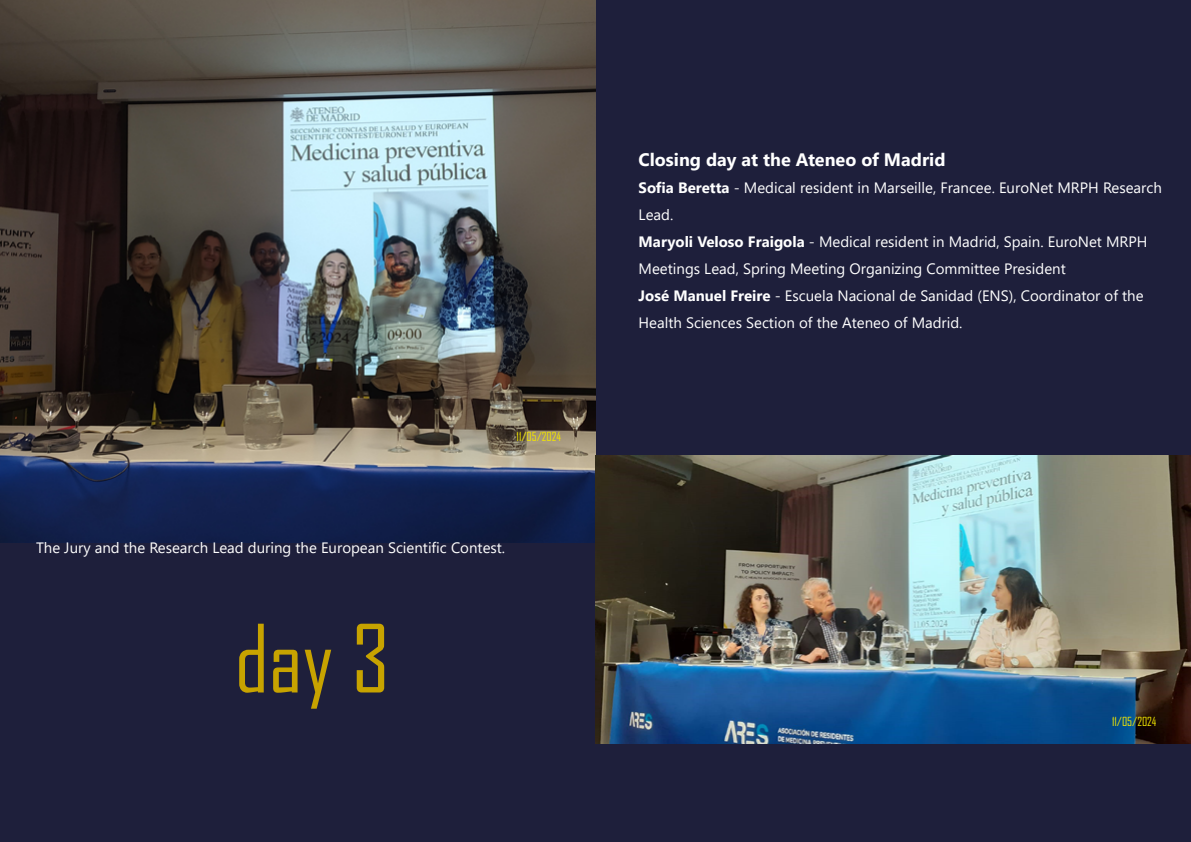
<style>
.page{position:relative;width:1191px;height:842px;background:#1e1f3b}
.page>*{position:absolute;margin:0;border:0;box-sizing:border-box;transform-origin:0 0}
.t1{font:90px "Agency FB";color:#c7a300}
.t2{font:700 18px "Segoe UI";color:#fff}
.t3{font:15px/27px "Segoe UI";color:#fff}
.t4{font:12px "Agency FB";color:#f2e600}
.s1{font-weight:700}
</style>
<div class="page">
<img style="left:0;top:0;width:595px;height:542px">
<img style="left:595px;top:455px;width:596px;height:289px">
<p class="t4" style="left:516px;top:429px;width:46px">11/05/2024</p>
<p class="t3" style="left:36px;top:533px;width:471px">The Jury and the Research Lead during the European Scientific Contest.</p>
<h1 class="t1" style="left:235px;top:604px;width:156px">day 3</h1>
<p class="t2" style="left:638px;top:143px;width:308px">Closing day at the Ateneo of Madrid</p>
<p class="t3" style="left:638px;top:173px;width:525px"><span class="s1">Sofia Beretta</span> - Medical resident in Marseille, Francee. EuroNet MRPH Research Lead.<br><span class="s1">Maryoli Veloso Fraigola</span> - Medical resident in Madrid, Spain. EuroNet MRPH Meetings Lead, Spring Meeting Organizing Committee President<br><span class="s1">José Manuel Freire</span> - Escuela Nacional de Sanidad (ENS), Coordinator of the Health Sciences Section of the Ateneo of Madrid.</p>
<p class="t4" style="left:1112px;top:714px;width:46px">11/05/2024</p>
</div>
